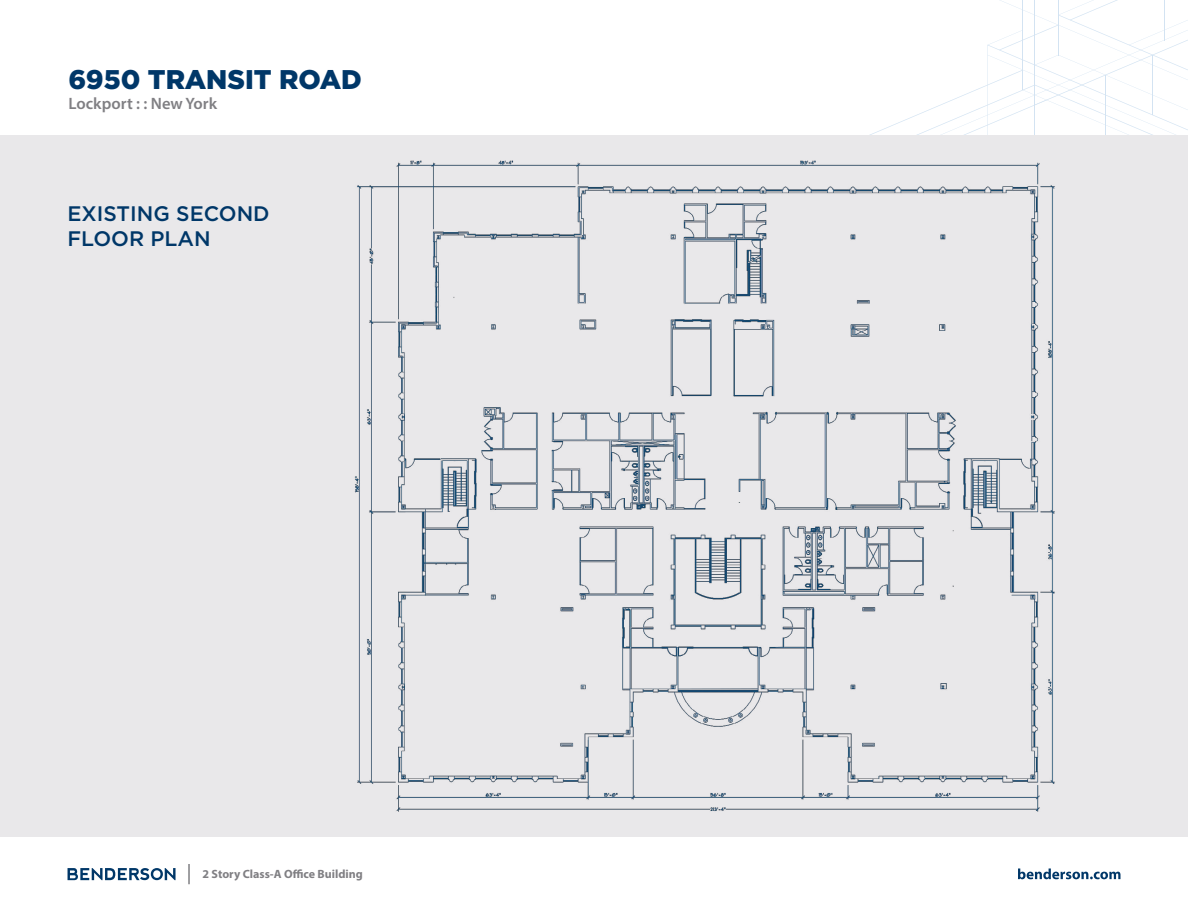
<style>
.page{position:relative;width:1188px;height:918px;background:#fff}
.page>*{position:absolute;margin:0;border:0;box-sizing:border-box;transform-origin:0 0}
.t1{font:900 27px "Gotham";color:#003768}
.t2{font:500 21px/25.2px "Gotham";color:#003768}
.t3{font:600 16.5px "Myriad Pro";color:#807f83}
.t4{font:700 12px "Myriad Pro";color:#807f83}
</style>
<div class="page">
<svg style="left:68px;top:868px;width:108px;height:12px"></svg>
<svg style="left:1018px;top:868px;width:102px;height:11px"></svg>
<hr style="left:188px;top:864px;width:2px;height:20px;background:#807f83">
<svg style="left:869px;top:0;width:319px;height:135px"></svg>
<div style="left:0;top:135px;width:1188px;height:702px;background:#e9e8ea"></div>
<img style="left:354px;top:160px;width:701px;height:652px">
<h1 class="t1" style="left:69px;top:61px;width:295px">6950 TRANSIT ROAD</h1>
<h3 class="t3" style="left:69px;top:93px;width:150px">Lockport : : New York</h3>
<h2 class="t2" style="left:68px;top:201px;width:204px">EXISTING SECOND<br>FLOOR PLAN</h2>
<p class="t4" style="left:202px;top:866px;width:162px">2 Story Class-A Office Building</p>
</div>
